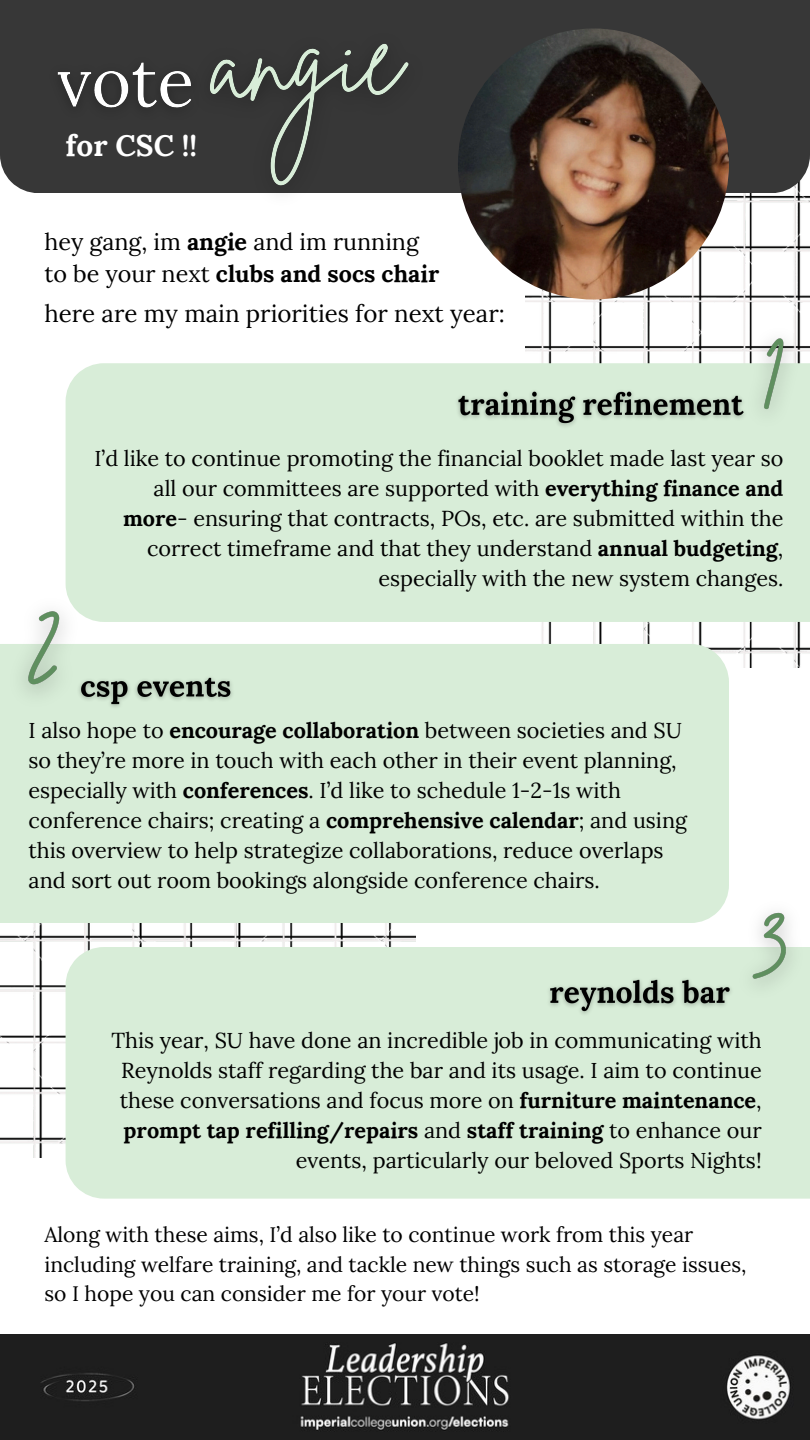
<style>
.page{position:relative;width:810px;height:1440px;background:#fff}
.page>*{position:absolute;margin:0;border:0;box-sizing:border-box;transform-origin:0 0}
.t1{font:700 29.7px "Lora";color:#fff}
.t2{font:24px "Lora";color:#000}
.t3{font:23.3px/32px "Lora";color:#000}
.t4{font:21.6px/30px "Lora";color:#000;text-align:right}
.t5{font:21px/29.2px "Lora";color:#000}
.s1{font-weight:700}
</style>
<div class="page">
<img style="left:0;top:923px;width:416px;height:235px">
<img style="left:0;top:1335px;width:810px;height:105px">
<img style="left:525px;top:193px;width:285px;height:475px">
<div style="left:0;top:0;width:810px;height:193px;background:#373737"></div>
<img style="left:458px;top:28px;width:271px;height:272px;border-radius:50%">
<div style="left:66px;top:363px;width:744px;height:259px;background:#d8edd8"></div>
<div style="left:0;top:644px;width:729px;height:279px;background:#d8edd8"></div>
<div style="left:66px;top:947px;width:744px;height:252px;background:#d8edd8"></div>
<img style="left:57px;top:62px;width:120px;height:46px">
<img style="left:735px;top:295px;width:75px;height:154px">
<img style="left:450px;top:385px;width:301px;height:48px">
<img style="left:177px;top:43px;width:232px;height:143px">
<img style="left:0;top:559px;width:92px;height:171px">
<img style="left:74px;top:666px;width:164px;height:48px">
<img style="left:722px;top:866px;width:88px;height:154px">
<img style="left:543px;top:973px;width:194px;height:48px">
<h4 class="t1" style="left:66px;top:127px;width:133px">for CSC !!</h4>
<h3 class="t3" style="left:44px;top:225px;width:396px">hey gang, im <span class="s1">angie</span> and im running to be your next <span class="s1">clubs and socs chair</span></h3>
<p class="t2" style="left:44px;top:298px;width:462px">here are my main priorities for next year:</p>
<h4 class="t4" style="left:94px;top:443px;width:691px">I’d like to continue promoting the financial booklet made last year so all our committees are supported with <span class="s1">everything finance and more</span>- ensuring that contracts, POs, etc. are submitted within the correct timeframe and that they understand <span class="s1">annual budgeting</span>, especially with the new system changes.</h4>
<p class="t4" style="left:29px;top:715px;width:660px;text-align:left">I also hope to <span class="s1">encourage collaboration</span> between societies and SU so they’re more in touch with each other in their event planning, especially with <span class="s1">conferences</span>. I’d like to schedule 1-2-1s with conference chairs; creating a <span class="s1">comprehensive calendar</span>; and using this overview to help strategize collaborations, reduce overlaps and sort out room bookings alongside conference chairs.</p>
<p class="t4" style="left:111px;top:1025px;width:652px">This year, SU have done an incredible job in communicating with Reynolds staff regarding the bar and its usage. I aim to continue these conversations and focus more on <span class="s1">furniture maintenance</span>, <span class="s1">prompt tap refilling/repairs</span> and <span class="s1">staff training</span> to enhance our events, particularly our beloved Sports Nights!</p>
<p class="t5" style="left:44px;top:1220px;width:704px">Along with these aims, I’d also like to continue work from this year including welfare training, and tackle new things such as storage issues, so I hope you can consider me for your vote!</p>
</div>
